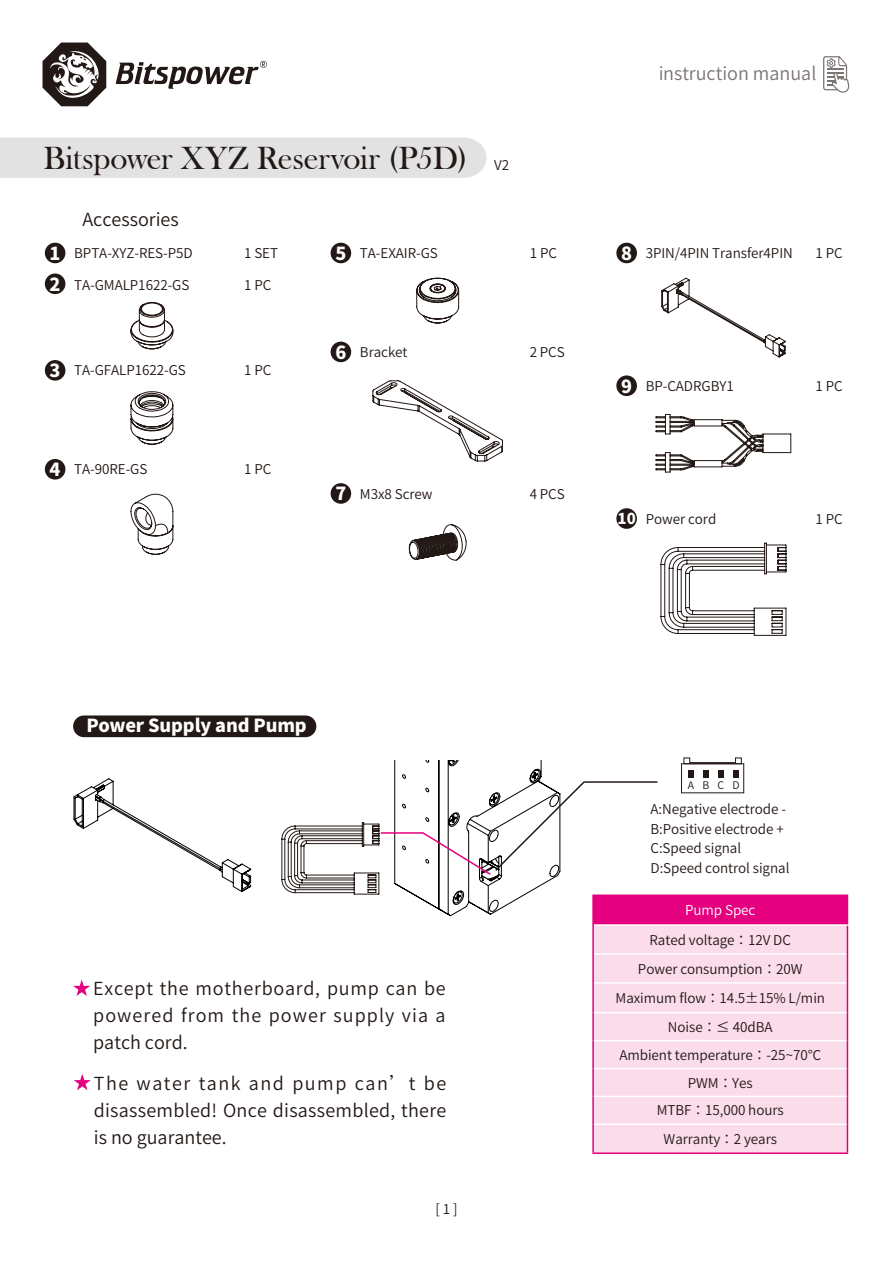
<style>
.page{position:relative;width:893px;height:1263px;background:#fff}
.page>*{position:absolute;margin:0;border:0;box-sizing:border-box;transform-origin:0 0}
.t1{font:33px "Bask Old Face";letter-spacing:-.01em;color:#221815}
.t2{font:600 18px/27px "Noto Sans CJ Ktc";letter-spacing:.015em;color:#221815;text-align:justify}
.t3{font:900 18px "Noto Sans CJ Ktc";letter-spacing:-.005em;color:#fff}
.t4{font:900 15px "Noto Sans CJ Ktc";color:#fff}
.t5{font:600 13.5px/28.5px "Noto Sans CJ Ktc";letter-spacing:-.005em;color:#221815}
.t6{font:600 13.5px "Noto Sans CJ Ktc";letter-spacing:-.005em;color:#fff}
.t7{font:600 10.5px "Noto Sans CJ Ktc";color:#221815}
</style>
<div class="page">
<svg style="left:43px;top:43px;width:63px;height:63px"></svg>
<svg style="left:116px;top:61px;width:151px;height:28px"></svg>
<div style="left:45px;top:243px;width:20px;height:20px;background:#221815;border-radius:50%"></div>
<div style="left:45px;top:360px;width:20px;height:21px;background:#221815;border-radius:50%"></div>
<div style="left:45px;top:459px;width:20px;height:21px;background:#221815;border-radius:50%"></div>
<div style="left:331px;top:243px;width:20px;height:20px;background:#221815;border-radius:50%"></div>
<div style="left:331px;top:342px;width:20px;height:20px;background:#221815;border-radius:50%"></div>
<div style="left:331px;top:483px;width:20px;height:21px;background:#221815;border-radius:50%"></div>
<div style="left:616px;top:243px;width:21px;height:20px;background:#221815;border-radius:50%"></div>
<div style="left:616px;top:375px;width:21px;height:21px;background:#221815;border-radius:50%"></div>
<div style="left:616px;top:508px;width:21px;height:21px;background:#221815;border-radius:50%"></div>
<div style="left:45px;top:273px;width:20px;height:21px;background:#221815;border-radius:50%"></div>
<div style="left:0;top:137px;width:487px;height:41px;background:#e2e2e3"></div>
<svg style="left:823px;top:56px;width:26px;height:37px"></svg>
<div style="left:73px;top:715px;width:243px;height:22px;background:#221815;border-radius:11px"></div>
<div style="left:681px;top:763px;width:63px;height:30px;border:1px solid #221815"></div>
<svg style="left:683px;top:757px;width:59px;height:7px"></svg>
<div style="left:688px;top:770px;width:6px;height:8px;background:#221815"></div>
<div style="left:703px;top:770px;width:6px;height:8px;background:#221815"></div>
<div style="left:718px;top:770px;width:6px;height:8px;background:#221815"></div>
<div style="left:733px;top:770px;width:6px;height:8px;background:#221815"></div>
<div style="left:593px;top:895px;width:254px;height:30px;background:#e4007f"></div>
<div style="left:594px;top:926px;width:253px;height:226px;background:#fadcea"></div>
<hr style="left:594px;top:953px;width:253px;height:2px;background:#fff">
<hr style="left:594px;top:982px;width:253px;height:2px;background:#fff">
<hr style="left:594px;top:1012px;width:253px;height:1px;background:#fff">
<hr style="left:594px;top:1040px;width:253px;height:1px;background:#fff">
<hr style="left:594px;top:1068px;width:253px;height:1px;background:#fff">
<hr style="left:594px;top:1095px;width:253px;height:2px;background:#fff">
<hr style="left:594px;top:1123px;width:253px;height:2px;background:#fff">
<hr style="left:594px;top:924px;width:254px;height:2px;background:#fff">
<hr style="left:592px;top:894px;width:256px;height:2px;background:#e4007f">
<hr style="left:592px;top:896px;width:2px;height:29px;background:#e4007f">
<hr style="left:592px;top:925px;width:2px;height:29px;background:#e4007f">
<hr style="left:592px;top:954px;width:2px;height:29px;background:#e4007f">
<hr style="left:592px;top:983px;width:2px;height:30px;background:#e4007f">
<hr style="left:847px;top:983px;width:1px;height:30px;background:#e4007f">
<hr style="left:592px;top:1013px;width:2px;height:27px;background:#e4007f">
<hr style="left:592px;top:1040px;width:2px;height:28px;background:#e4007f">
<hr style="left:592px;top:1068px;width:2px;height:28px;background:#e4007f">
<hr style="left:592px;top:1096px;width:2px;height:28px;background:#e4007f">
<hr style="left:592px;top:1124px;width:2px;height:28px;background:#e4007f">
<svg style="left:847px;top:1013px;width:1px;height:139px"></svg>
<hr style="left:592px;top:1152px;width:256px;height:2px;background:#e4007f">
<svg style="left:847px;top:896px;width:1px;height:87px"></svg>
<svg style="left:74px;top:1074px;width:17px;height:16px"></svg>
<svg style="left:73px;top:979px;width:17px;height:17px"></svg>
<svg style="left:130px;top:301px;width:44px;height:49px"></svg>
<svg style="left:130px;top:391px;width:44px;height:54px"></svg>
<svg style="left:130px;top:493px;width:44px;height:62px"></svg>
<svg style="left:416px;top:277px;width:44px;height:47px"></svg>
<svg style="left:372px;top:380px;width:131px;height:82px"></svg>
<svg style="left:661px;top:277px;width:125px;height:81px"></svg>
<svg style="left:655px;top:414px;width:136px;height:59px"></svg>
<svg style="left:408px;top:524px;width:59px;height:37px"></svg>
<svg style="left:660px;top:542px;width:127px;height:94px"></svg>
<svg style="left:73px;top:778px;width:178px;height:114px"></svg>
<svg style="left:281px;top:760px;width:378px;height:156px"></svg>
<h1 class="t1" style="left:43px;top:140px;width:426px">Bitspower XYZ Reservoir (P5D)</h1>
<h2 class="t3" style="left:50px;top:243px;width:12px">1</h2>
<h2 class="t3" style="left:50px;top:274px;width:12px">2</h2>
<h2 class="t2" style="left:82px;top:206px;width:98px">Accessories</h2>
<p class="t5" style="left:74px;top:239px;width:120px">BPTA-XYZ-RES-P5D</p>
<p class="t5" style="left:74px;top:271px;width:117px">TA-GMALP1622-GS</p>
<h2 class="t3" style="left:50px;top:360px;width:12px">3</h2>
<p class="t5" style="left:74px;top:357px;width:113px">TA-GFALP1622-GS</p>
<p class="t5" style="left:244px;top:239px;width:36px">1 SET</p>
<p class="t5" style="left:244px;top:271px;width:29px">1 PC</p>
<p class="t5" style="left:244px;top:357px;width:29px">1 PC</p>
<h2 class="t3" style="left:335px;top:243px;width:12px">5</h2>
<p class="t5" style="left:360px;top:239px;width:79px">TA-EXAIR-GS</p>
<h2 class="t3" style="left:335px;top:342px;width:12px">6</h2>
<p class="t5" style="left:360px;top:338px;width:49px">Bracket</p>
<p class="t5" style="left:494px;top:151px;width:16px">V2</p>
<p class="t5" style="left:530px;top:239px;width:29px">1 PC</p>
<p class="t5" style="left:530px;top:338px;width:36px">2 PCS</p>
<h2 class="t3" style="left:50px;top:459px;width:12px">4</h2>
<p class="t5" style="left:74px;top:455px;width:75px">TA-90RE-GS</p>
<p class="t5" style="left:244px;top:455px;width:29px">1 PC</p>
<h2 class="t3" style="left:335px;top:483px;width:12px">7</h2>
<p class="t5" style="left:360px;top:480px;width:74px">M3x8 Screw</p>
<p class="t5" style="left:530px;top:480px;width:36px">4 PCS</p>
<h2 class="t2" style="left:658px;top:60px;width:160px">instruction manual</h2>
<h2 class="t3" style="left:621px;top:243px;width:12px">8</h2>
<p class="t5" style="left:646px;top:239px;width:149px">3PIN/4PIN Transfer4PIN</p>
<p class="t5" style="left:816px;top:239px;width:29px">1 PC</p>
<h2 class="t3" style="left:621px;top:376px;width:12px">9</h2>
<p class="t5" style="left:646px;top:372px;width:90px">BP-CADRGBY1</p>
<p class="t5" style="left:816px;top:372px;width:29px">1 PC</p>
<p class="t4" style="left:617px;top:510px;width:20px">10</p>
<p class="t5" style="left:646px;top:505px;width:72px">Power cord</p>
<p class="t5" style="left:816px;top:505px;width:29px">1 PC</p>
<h2 class="t3" style="left:87px;top:715px;width:222px">Power Supply and Pump</h2>
<h2 class="t2" style="left:93px;top:976px;width:354px">Except the motherboard, pump can be powered from the power supply via a patch cord.</h2>
<h2 class="t2" style="left:94px;top:1070px;width:354px">The water tank and pump can’t be disassembled! Once disassembled, there is no guarantee.</h2>
<p class="t5" style="left:435px;top:1195px;width:24px">[ 1 ]</p>
<p class="t7" style="left:717px;top:779px;width:24px">C D</p>
<p class="t7" style="left:688px;top:779px;width:8px">A</p>
<p class="t5" style="left:650px;top:800px;width:140px;line-height:19.5px">A:Negative electrode -<br>B:Positive electrode +<br>C:Speed signal<br>D:Speed control signal</p>
<p class="t7" style="left:703px;top:779px;width:8px">B</p>
<p class="t6" style="left:685px;top:903px;width:72px">Pump Spec</p>
<p class="t5" style="left:615px;top:926px;width:211px;text-align:center">Rated voltage：12V DC<br>Power consumption：20W<br>Maximum flow：14.5±15% L/min<br>Noise：≤ 40dBA<br>Ambient temperature：-25~70℃<br>PWM：Yes<br>MTBF：15,000 hours<br>Warranty：2 years</p>
</div>
